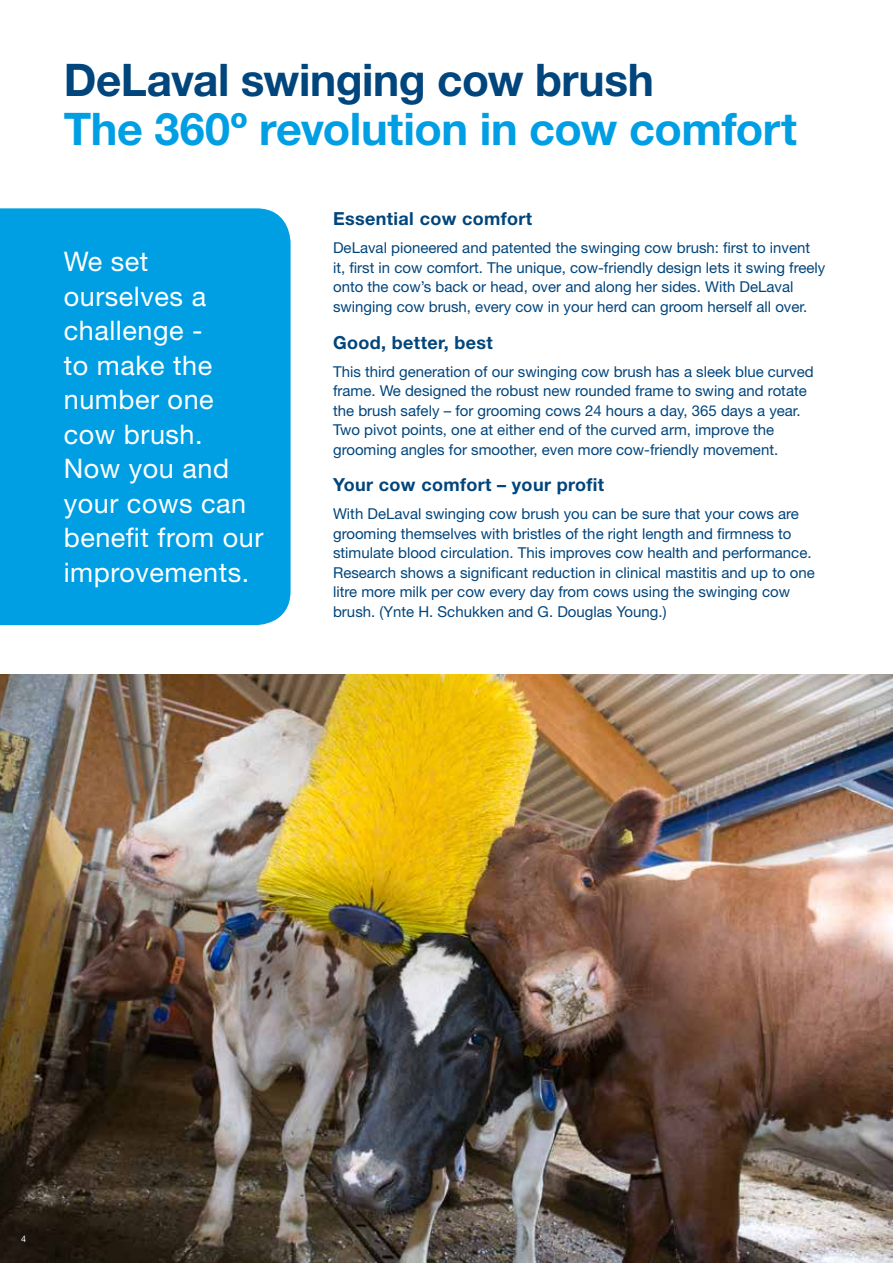
<style>
.page{position:relative;width:893px;height:1263px;background:#fff}
.page>*{position:absolute;margin:0;border:0;box-sizing:border-box;transform-origin:0 0}
.t1{font:700 45px "Helvetica Neue LT Std";letter-spacing:-.01em;color:#009fe3}
.t2{font:700 45px "Helvetica Neue LT Std";letter-spacing:-.01em;color:#00457c}
.t3{font:27px/34.5px "Helvetica Neue LT Std";letter-spacing:.02em;color:#fff}
.t4{font:700 18px "Helvetica Neue LT Std";letter-spacing:.02em;color:#00457c}
.t5{font:15px/19.5px "Helvetica Neue LT Std";color:#00457c}
.t6{font:9px "Helvetica Neue LT Std";color:#fff}
</style>
<div class="page">
<img style="left:0;top:674px;width:893px;height:589px">
<div style="left:0;top:208px;width:291px;height:417px;background:#009fe3"></div>
<h1 class="t2" style="left:64px;top:52px;width:592px">DeLaval swinging cow brush</h1>
<h1 class="t1" style="left:64px;top:102px;width:735px">The 360º revolution in cow comfort</h1>
<h2 class="t3" style="left:64px;top:244px;width:201px">We set ourselves a challenge -<br>to make the number one cow brush.<br>Now you and your cows can benefit from our improvements.</h2>
<p class="t4" style="left:333px;top:208px;width:201px">Essential cow comfort</p>
<p class="t5" style="left:333px;top:238px;width:494px">DeLaval pioneered and patented the swinging cow brush: first to invent it, first in cow comfort. The unique, cow-friendly design lets it swing freely onto the cow’s back or head, over and along her sides. With DeLaval swinging cow brush, every cow in your herd can groom herself all over.</p>
<p class="t4" style="left:333px;top:331px;width:161px">Good, better, best</p>
<p class="t5" style="left:333px;top:361px;width:482px">This third generation of our swinging cow brush has a sleek blue curved frame. We designed the robust new rounded frame to swing and rotate the brush safely – for grooming cows 24 hours a day, 365 days a year.<br>Two pivot points, one at either end of the curved arm, improve the grooming angles for smoother, even more cow-friendly movement.</p>
<p class="t4" style="left:333px;top:473px;width:273px">Your cow comfort – your profit</p>
<p class="t5" style="left:333px;top:504px;width:483px">With DeLaval swinging cow brush you can be sure that your cows are grooming themselves with bristles of the right length and firmness to stimulate blood circulation. This improves cow health and performance.<br>Research shows a significant reduction in clinical mastitis and up to one litre more milk per cow every day from cows using the swinging cow brush. (Ynte H. Schukken and G. Douglas Young.)</p>
<p class="t6" style="left:21px;top:1233px;width:7px">4</p>
</div>
